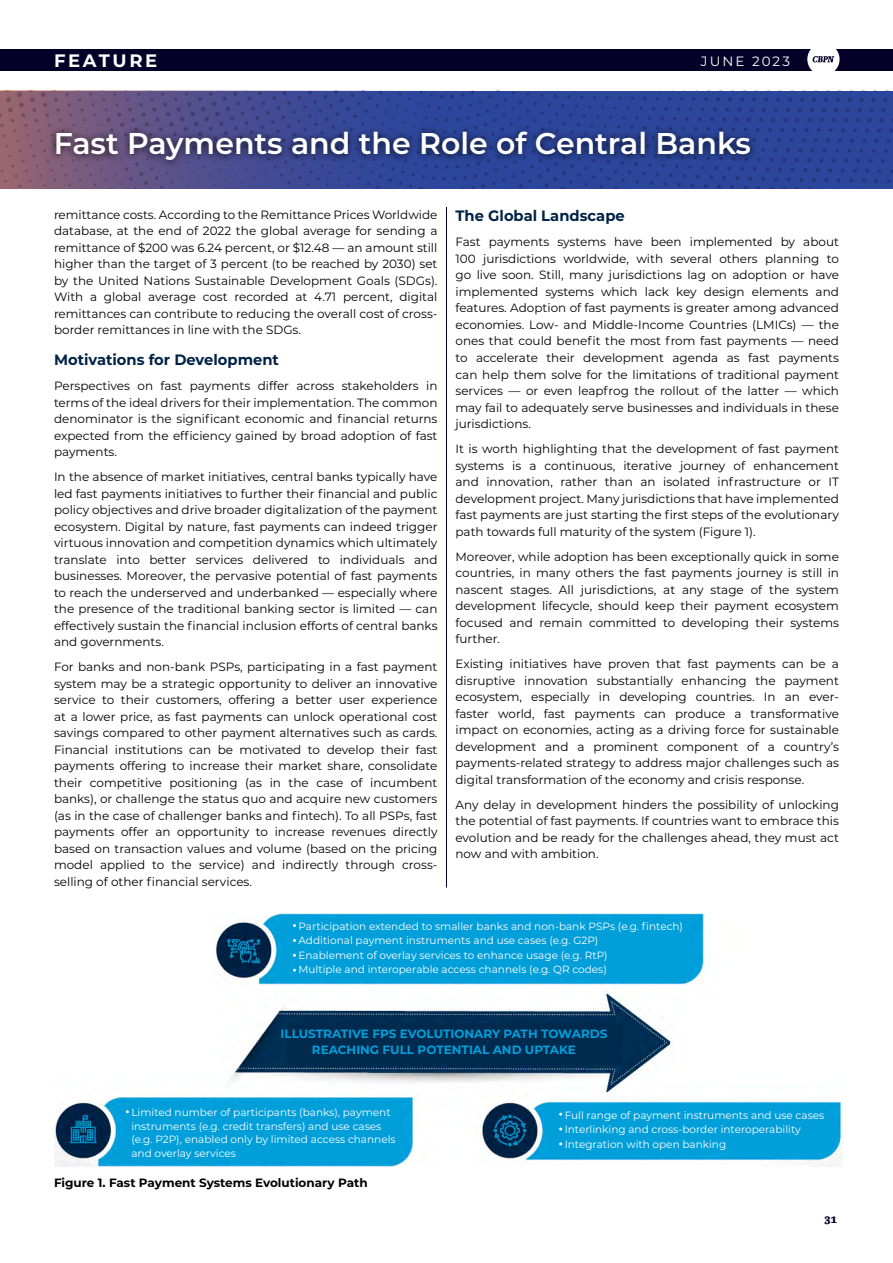
<style>
.page{position:relative;width:893px;height:1263px;background:#fff}
.page>*{position:absolute;margin:0;border:0;box-sizing:border-box;transform-origin:0 0}
.t1{font:600 30px "Montserrat";color:#fff}
.t2{font:700 18px "Montserrat";letter-spacing:.15em;color:#fff}
.t3{font:700 15px "Montserrat";color:#002245}
.t4{font:13.5px "Montserrat";letter-spacing:.15em;color:#fff}
.t5{font:12px/16.5px "Montserrat";color:#000;text-align:justify}
.t6{font:700 12px/16.5px "Montserrat";color:#009fda;text-align:center}
.t7{font:700 12px "Montserrat";color:#000}
.t8{font:800 12px "Bagatela";color:#050028}
.t9{font:10.5px/14.5px "Montserrat";color:#fff}
</style>
<div class="page">
<img style="left:54px;top:913px;width:788px;height:253px">
<div style="left:282px;top:918px;width:410px;height:60px;background:#009fda"></div>
<div style="left:123px;top:1104px;width:277px;height:57px;background:#009fda"></div>
<div style="left:549px;top:1106px;width:283px;height:48px;background:#009fda"></div>
<div style="left:287px;top:1023px;width:335px;height:42px;background:#002b4e"></div>
<hr style="left:446px;top:207px;width:1px;height:680px;background:#050028">
<div style="left:0;top:49px;width:893px;height:22px;background:#050028"></div>
<svg style="left:807px;top:49px;width:33px;height:22px"></svg>
<img style="left:0;top:91px;width:892px;height:97px">
<div style="left:48px;top:124px;width:710px;height:44px;background:#000;opacity:.75"></div>
<h2 class="t2" style="left:54px;top:47px;width:105px">FEATURE</h2>
<p class="t4" style="left:701px;top:52px;width:91px">JUNE 2023</p>
<h1 class="t1" style="left:54px;top:122px;width:699px">Fast Payments and the Role of Central Banks</h1>
<p class="t5" style="left:54px;top:206px;width:385px">remittance costs. According to the Remittance Prices Worldwide database, at the end of 2022 the global average for sending a remittance of $200 was 6.24 percent, or $12.48 — an amount still higher than the target of 3 percent (to be reached by 2030) set by the United Nations Sustainable Development Goals (SDGs).<br>With a global average cost recorded at 4.71 percent, digital remittances can contribute to reducing the overall cost of cross&shy;border remittances in line with the SDGs.</p>
<p class="t3" style="left:54px;top:349px;width:227px">Motivations for Development</p>
<p class="t5" style="left:54px;top:377px;width:385px">Perspectives on fast payments differ across stakeholders in terms of the ideal drivers for their implementation. The common denominator is the significant economic and financial returns expected from the efficiency gained by broad adoption of fast payments.</p>
<p class="t5" style="left:54px;top:468px;width:385px">In the absence of market initiatives, central banks typically have led fast payments initiatives to further their financial and public policy objectives and drive broader digitalization of the payment ecosystem. Digital by nature, fast payments can indeed trigger virtuous innovation and competition dynamics which ultimately translate into better services delivered to individuals and businesses. Moreover, the pervasive potential of fast payments to reach the underserved and underbanked — especially where the presence of the traditional banking sector is limited — can effectively sustain the financial inclusion efforts of central banks and governments.</p>
<p class="t5" style="left:54px;top:658px;width:385px">For banks and non-bank PSPs, participating in a fast payment system may be a strategic opportunity to deliver an innovative service to their customers, offering a better user experience at a lower price, as fast payments can unlock operational cost savings compared to other payment alternatives such as cards.<br>Financial institutions can be motivated to develop their fast payments offering to increase their market share, consolidate their competitive positioning (as in the case of incumbent banks), or challenge the status quo and acquire new customers (as in the case of challenger banks and fintech). To all PSPs, fast payments offer an opportunity to increase revenues directly based on transaction values and volume (based on the pricing model applied to the service) and indirectly through cross&shy;selling of other financial services.</p>
<p class="t3" style="left:455px;top:205px;width:171px">The Global Landscape</p>
<p class="t5" style="left:455px;top:234px;width:385px">Fast payments systems have been implemented by about 100 jurisdictions worldwide, with several others planning to go live soon. Still, many jurisdictions lag on adoption or have implemented systems which lack key design elements and features. Adoption of fast payments is greater among advanced economies. Low- and Middle-Income Countries (LMICs) — the ones that could benefit the most from fast payments — need to accelerate their development agenda as fast payments can help them solve for the limitations of traditional payment services — or even leapfrog the rollout of the latter — which may fail to adequately serve businesses and individuals in these jurisdictions.</p>
<p class="t5" style="left:455px;top:440px;width:385px">It is worth highlighting that the development of fast payment systems is a continuous, iterative journey of enhancement and innovation, rather than an isolated infrastructure or IT development project. Many jurisdictions that have implemented fast payments are just starting the first steps of the evolutionary path towards full maturity of the system (Figure 1).</p>
<p class="t5" style="left:455px;top:548px;width:385px">Moreover, while adoption has been exceptionally quick in some countries, in many others the fast payments journey is still in nascent stages. All jurisdictions, at any stage of the system development lifecycle, should keep their payment ecosystem focused and remain committed to developing their systems further.</p>
<p class="t5" style="left:455px;top:655px;width:385px">Existing initiatives have proven that fast payments can be a disruptive innovation substantially enhancing the payment ecosystem, especially in developing countries. In an ever&shy;faster world, fast payments can produce a transformative impact on economies, acting as a driving force for sustainable development and a prominent component of a country’s payments-related strategy to address major challenges such as digital transformation of the economy and crisis response.</p>
<p class="t5" style="left:455px;top:796px;width:385px">Any delay in development hinders the possibility of unlocking the potential of fast payments. If countries want to embrace this evolution and be ready for the challenges ahead, they must act now and with ambition.</p>
<p class="t9" style="left:298px;top:918px;width:386px">Participation extended to smaller banks and non-bank PSPs (e.g. fintech)<br>Additional payment instruments and use cases (e.g. G2P)<br>Enablement of overlay services to enhance usage (e.g. RtP)<br>Multiple and interoperable access channels (e.g. QR codes)</p>
<p class="t6" style="left:280px;top:1025px;width:328px">ILLUSTRATIVE FPS EVOLUTIONARY PATH TOWARDS<br>REACHING FULL POTENTIAL AND UPTAKE</p>
<p class="t9" style="left:131px;top:1105px;width:266px;line-height:13.5px">Limited number of participants (banks), payment instruments (e.g. credit transfers) and use cases (e.g. P2P), enabled only by limited access channels and overlay services</p>
<p class="t9" style="left:565px;top:1107px;width:261px">Full range of payment instruments and use cases<br>Interlinking and cross-border interoperability<br>Integration with open banking</p>
<p class="t7" style="left:54px;top:1174px;width:315px">Figure 1. Fast Payment Systems Evolutionary Path</p>
<p class="t8" style="left:824px;top:1211px;width:14px">31</p>
</div>
